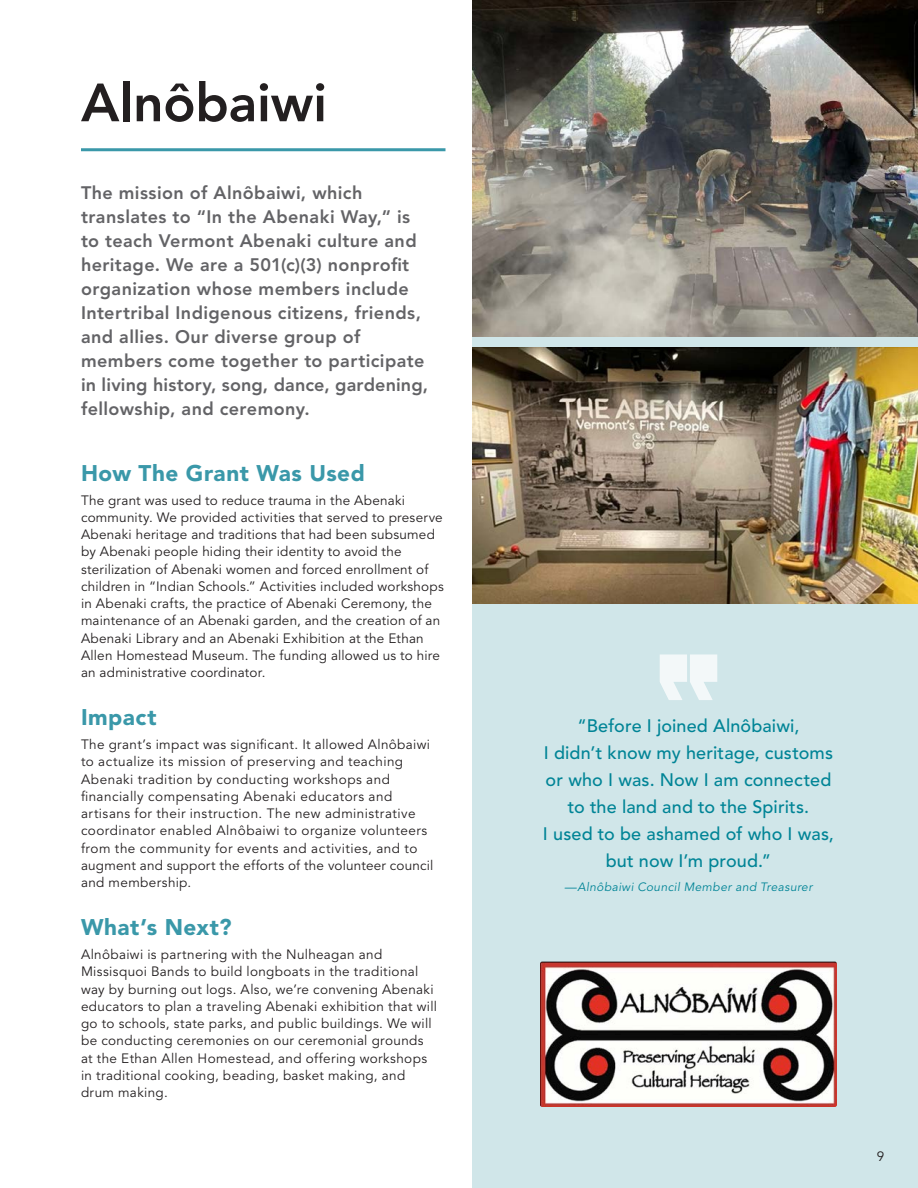
<style>
.page{position:relative;width:918px;height:1188px;background:#fff}
.page>*{position:absolute;margin:0;border:0;box-sizing:border-box;transform-origin:0 0}
.t1{font:800 53.25px "Avenir LT Std";letter-spacing:-.005em;color:#231f20}
.t2{font:900 22.5px "Avenir LT Std";letter-spacing:.02em;color:#3a98a9}
.t3{font:800 18px/24px "Avenir LT Std";letter-spacing:.02em;color:#636366}
.t4{font:500 18px/27px "Avenir LT Std";letter-spacing:.01em;color:#008496;text-align:center}
.t5{font:13.5px/17.2px "Avenir LT Std";letter-spacing:.025em;color:#231f20}
.t6{font:italic 12px "Avenir LT Std";letter-spacing:.035em;color:#008496}
</style>
<div class="page">
<div style="left:472px;top:0;width:446px;height:1188px;background:#d0e6e9"></div>
<img style="left:472px;top:0;width:446px;height:337px">
<svg style="left:660px;top:654px;width:57px;height:46px"></svg>
<img style="left:540px;top:962px;width:297px;height:145px">
<img style="left:472px;top:348px;width:446px;height:256px">
<hr style="left:81px;top:148px;width:365px;height:3px;background:#3a98a9">
<h1 class="t1" style="left:81px;top:71px;width:248px">Alnôbaiwi</h1>
<p class="t3" style="left:81px;top:181px;width:349px">The mission of Alnôbaiwi, which translates to “In the Abenaki Way,” is to teach Vermont Abenaki culture and heritage. We are a 501(c)(3) nonprofit organization whose members include Intertribal Indigenous citizens, friends, and allies. Our diverse group of members come together to participate in living history, song, dance, gardening, fellowship, and ceremony.</p>
<h2 class="t2" style="left:81px;top:459px;width:285px">How The Grant Was Used</h2>
<p class="t5" style="left:81px;top:492px;width:364px">The grant was used to reduce trauma in the Abenaki community. We provided activities that served to preserve Abenaki heritage and traditions that had been subsumed by Abenaki people hiding their identity to avoid the sterilization of Abenaki women and forced enrollment of children in “Indian Schools.” Activities included workshops in Abenaki crafts, the practice of Abenaki Ceremony, the maintenance of an Abenaki garden, and the creation of an Abenaki Library and an Abenaki Exhibition at the Ethan Allen Homestead Museum. The funding allowed us to hire an administrative coordinator.</p>
<h2 class="t2" style="left:81px;top:704px;width:77px">Impact</h2>
<p class="t5" style="left:81px;top:736px;width:354px">The grant’s impact was significant. It allowed Alnôbaiwi to actualize its mission of preserving and teaching Abenaki tradition by conducting workshops and financially compensating Abenaki educators and artisans for their instruction. The new administrative coordinator enabled Alnôbaiwi to organize volunteers from the community for events and activities, and to augment and support the efforts of the volunteer council and membership.</p>
<h2 class="t2" style="left:81px;top:914px;width:152px">What’s Next?</h2>
<p class="t5" style="left:81px;top:946px;width:358px">Alnôbaiwi is partnering with the Nulheagan and Missisquoi Bands to build longboats in the traditional way by burning out logs. Also, we’re convening Abenaki educators to plan a traveling Abenaki exhibition that will go to schools, state parks, and public buildings. We will be conducting ceremonies on our ceremonial grounds at the Ethan Allen Homestead, and offering workshops in traditional cooking, beading, basket making, and drum making.</p>
<h3 class="t4" style="left:543px;top:713px;width:292px">“Before I joined Alnôbaiwi,<br>I didn’t know my heritage, customs or who I was. Now I am connected to the land and to the Spirits.<br>I used to be ashamed of who I was, but now I’m proud.”</h3>
<p class="t6" style="left:565px;top:880px;width:249px">—Alnôbaiwi Council Member and Treasurer</p>
<p class="t5" style="left:877px;top:1148px;width:9px">9</p>
</div>
